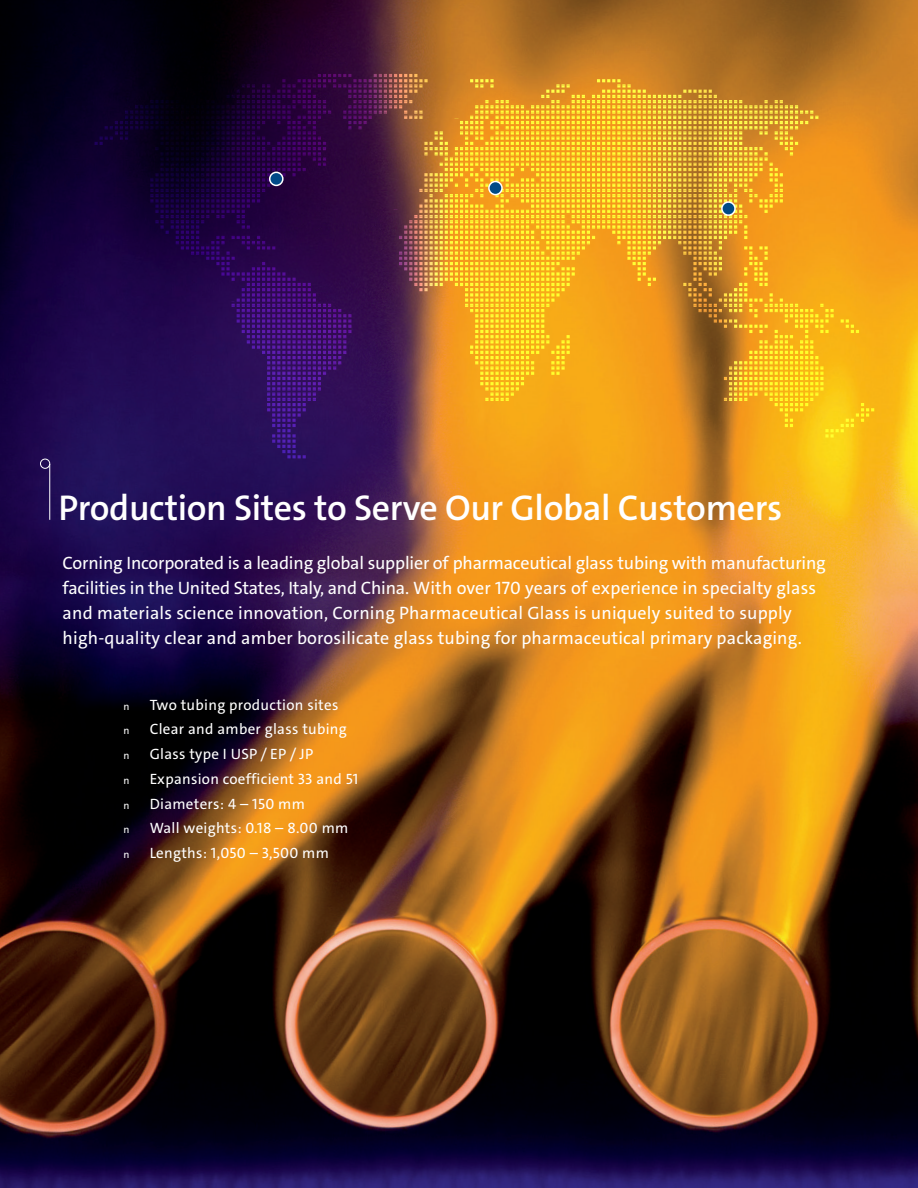
<style>
.page{position:relative;width:918px;height:1188px;background:#fff}
.page>*{position:absolute;margin:0;border:0;box-sizing:border-box;transform-origin:0 0}
._18_Head_Bold{font:600 36px "The Sans C4 s";letter-spacing:-.01em;color:#fff}
.Intro_groß{font:18px/24.8px "The Sans C4 s";letter-spacing:.01em;color:#fff}
.Grundtext_Aufzählung{font:15px "The Sans C4 s";letter-spacing:.02em;color:#fff}
.Grundtext_Aufzählung-2{font:10.5px "The Sans C4 s";color:#fff}
</style>
<div class="page">
<img style="left:0;top:0;width:918px;height:1188px">
<svg style="left:95px;top:74px;width:779px;height:384px;background:#9a6432"></svg>
<hr style="left:49px;top:464px;width:1px;height:56px;background:#fff">
<div style="left:40px;top:459px;width:10px;height:10px;border:1px solid #fff;border-radius:50%"></div>
<div style="left:270px;top:172px;width:13px;height:13px;background:#004a87;border-radius:50%"></div>
<div style="left:269px;top:172px;width:15px;height:14px;border:2px solid #fff;border-radius:50%"></div>
<div style="left:489px;top:182px;width:13px;height:13px;background:#004a87;border-radius:50%"></div>
<div style="left:488px;top:181px;width:15px;height:14px;border:2px solid #fff;border-radius:50%"></div>
<div style="left:722px;top:202px;width:13px;height:13px;background:#004a87;border-radius:50%"></div>
<div style="left:721px;top:201px;width:15px;height:15px;border:2px solid #fff;border-radius:50%"></div>
<p class="_18_Head_Bold" style="left:58px;top:484px;width:726px">Production Sites to Serve Our Global Customers</p>
<p class="Intro_groß" style="left:63px;top:551px;width:765px">Corning Incorporated is a leading global supplier of pharmaceutical glass tubing with manufacturing facilities in the United States, Italy, and China. With over 170 years of experience in specialty glass and materials science innovation, Corning Pharmaceutical Glass is uniquely suited to supply high-quality clear and amber borosilicate glass tubing for pharmaceutical primary packaging.</p>
<p class="Grundtext_Aufzählung-2" style="left:123px;top:699px;width:8px">n</p>
<p class="Grundtext_Aufzählung" style="left:150px;top:695px;width:190px">Two tubing production sites</p>
<p class="Grundtext_Aufzählung-2" style="left:123px;top:724px;width:8px">n</p>
<p class="Grundtext_Aufzählung" style="left:150px;top:720px;width:199px">Clear and amber glass tubing</p>
<p class="Grundtext_Aufzählung-2" style="left:123px;top:749px;width:8px">n</p>
<p class="Grundtext_Aufzählung" style="left:150px;top:744px;width:165px">Glass type I USP / EP / JP</p>
<p class="Grundtext_Aufzählung-2" style="left:123px;top:773px;width:8px">n</p>
<p class="Grundtext_Aufzählung" style="left:150px;top:769px;width:210px">Expansion coefficient 33 and 51</p>
<p class="Grundtext_Aufzählung-2" style="left:123px;top:798px;width:8px">n</p>
<p class="Grundtext_Aufzählung" style="left:150px;top:794px;width:157px">Diameters: 4 – 150 mm</p>
<p class="Grundtext_Aufzählung-2" style="left:123px;top:823px;width:8px">n</p>
<p class="Grundtext_Aufzählung" style="left:150px;top:819px;width:200px">Wall weights: 0.18 – 8.00 mm</p>
<p class="Grundtext_Aufzählung-2" style="left:123px;top:848px;width:8px">n</p>
<p class="Grundtext_Aufzählung" style="left:150px;top:843px;width:181px">Lengths: 1,050 – 3,500 mm</p>
</div>
